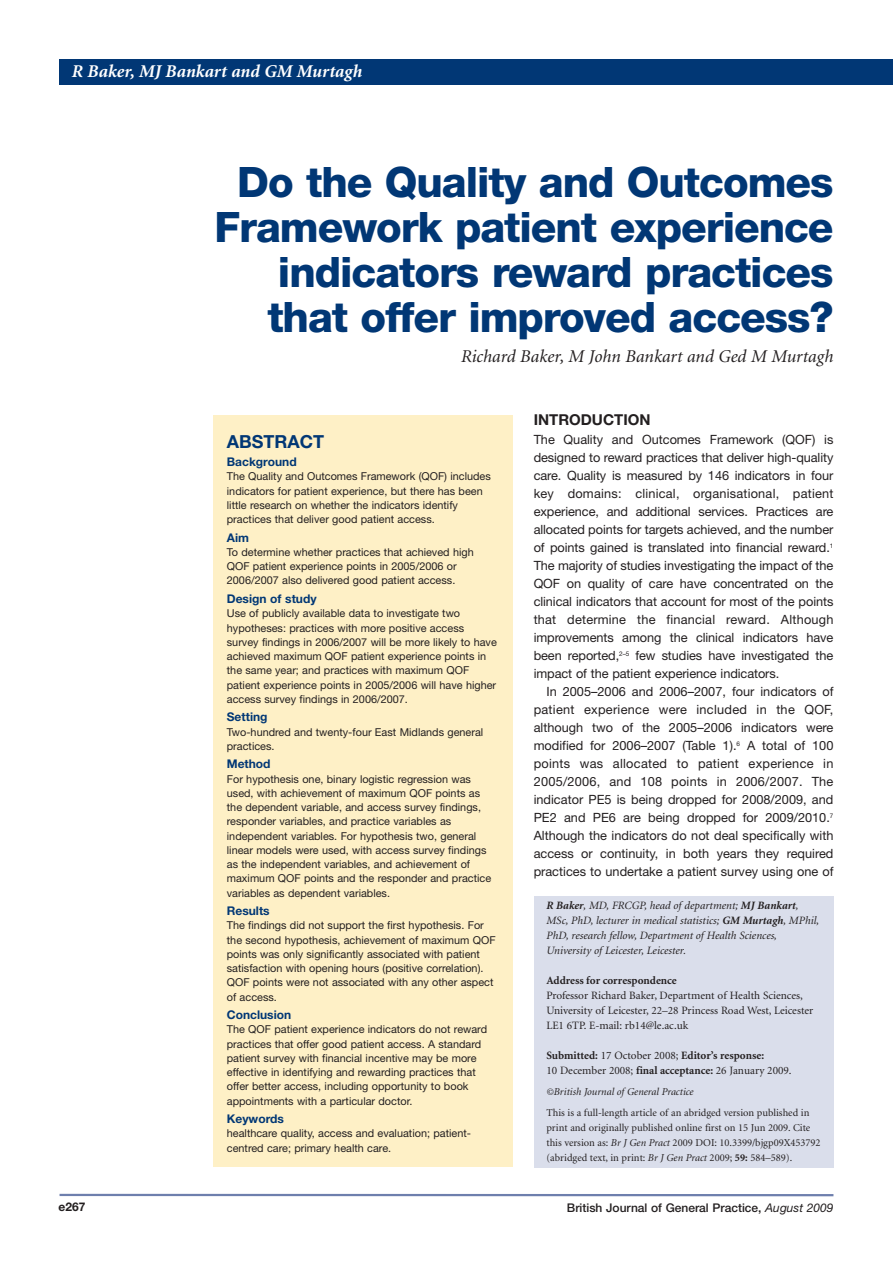
<style>
.page{position:relative;width:893px;height:1263px;background:#fff}
.page>*{position:absolute;margin:0;border:0;box-sizing:border-box;transform-origin:0 0}
.t1{font:800 42px/45px "Helvetica Neue";letter-spacing:-.025em;color:#013775;text-align:right}
.t2{font:italic 18px "Minion";color:#231f20}
.t3{font:italic 700 18px "Minion";color:#fff}
.t4{font:700 18px "Helvetica Neue";color:#013775}
.t5{font:700 15px "Helvetica Neue";color:#231f20}
.t6{font:12.75px/18px "Helvetica Neue";letter-spacing:-.005em;color:#231f20;text-align:justify}
.t7{font:700 12px "Helvetica Neue";color:#013775}
.t8{font:500 12px "Helvetica Neue";color:#231f20}
.t9{font:700 12px "Helvetica Neue";color:#231f20}
.t10{font:italic 11.25px/15px "Minion";color:#231f20}
.t11{font:11.25px/15px "Minion";color:#231f20}
.t12{font:700 11.25px/15px "Minion";color:#231f20}
.t13{font:10.8px/14.2px "Helvetica Neue";color:#231f20}
.t14{font:10.5px/15px "Minion";color:#231f20}
.t15{font:italic 10.5px "Minion";color:#231f20}
.s1{font-weight:700}
.s2{font-weight:400}
.s3{font-style:italic}
.s4{font-weight:400;font-style:italic}
</style>
<div class="page">
<div style="left:213px;top:415px;width:299px;height:752px;background:#fef0c6"></div>
<div style="left:534px;top:896px;width:299px;height:271px;background:#dadeeb"></div>
<hr style="left:60px;top:1194px;width:773px;height:2px;background:#6e7fad">
<div style="left:60px;top:60px;width:833px;height:25px;background:#013775"></div>
<h2 class="t3" style="left:72px;top:64px;width:292px">R Baker, MJ Bankart and GM Murtagh</h2>
<h1 class="t1" style="left:215px;top:163px;width:620px">Do the Quality and Outcomes<br>Framework patient experience indicators reward practices that offer improved access?</h1>
<h2 class="t2" style="left:461px;top:349px;width:374px">Richard Baker, M John Bankart and Ged M Murtagh</h2>
<p class="t9" style="left:58px;top:1202px;width:28px">e267</p>
<h2 class="t4" style="left:227px;top:435px;width:99px">ABSTRACT</h2>
<p class="t7" style="left:227px;top:458px;width:71px">Background</p>
<p class="t13" style="left:227px;top:471px;width:266px">The Quality and Outcomes Framework (QOF) includes indicators for patient experience, but there has been little research on whether the indicators identify practices that deliver good patient access.</p>
<p class="t7" style="left:227px;top:533px;width:24px">Aim</p>
<p class="t13" style="left:227px;top:546px;width:248px">To determine whether practices that achieved high<br>QOF patient experience points in 2005/2006 or<br>2006/2007 also delivered good patient access.</p>
<p class="t7" style="left:227px;top:594px;width:91px">Design of study</p>
<p class="t13" style="left:227px;top:607px;width:271px">Use of publicly available data to investigate two hypotheses: practices with more positive access survey findings in 2006/2007 will be more likely to have achieved maximum QOF patient experience points in the same year; and practices with maximum QOF patient experience points in 2005/2006 will have higher access survey findings in 2006/2007.</p>
<p class="t7" style="left:227px;top:713px;width:42px">Setting</p>
<p class="t13" style="left:227px;top:726px;width:258px">Two-hundred and twenty-four East Midlands general practices.</p>
<p class="t7" style="left:227px;top:760px;width:45px">Method</p>
<p class="t13" style="left:227px;top:773px;width:266px">For hypothesis one, binary logistic regression was used, with achievement of maximum QOF points as the dependent variable, and access survey findings, responder variables, and practice variables as independent variables. For hypothesis two, general linear models were used, with access survey findings as the independent variables, and achievement of maximum QOF points and the responder and practice variables as dependent variables.</p>
<p class="t7" style="left:227px;top:906px;width:44px">Results</p>
<p class="t13" style="left:227px;top:919px;width:270px">The findings did not support the first hypothesis. For the second hypothesis, achievement of maximum QOF points was only significantly associated with patient satisfaction with opening hours (positive correlation).<br>QOF points were not associated with any other aspect of access.</p>
<p class="t7" style="left:227px;top:1010px;width:66px">Conclusion</p>
<p class="t13" style="left:227px;top:1023px;width:262px">The QOF patient experience indicators do not reward practices that offer good patient access. A standard patient survey with financial incentive may be more effective in identifying and rewarding practices that offer better access, including opportunity to book appointments with a particular doctor.</p>
<p class="t7" style="left:227px;top:1114px;width:59px">Keywords</p>
<p class="t13" style="left:227px;top:1127px;width:246px">healthcare quality, access and evaluation; patient&shy;centred care; primary health care.</p>
<h3 class="t5" style="left:534px;top:414px;width:118px">INTRODUCTION</h3>
<p class="t6" style="left:534px;top:432px;width:301px">The Quality and Outcomes Framework (QOF) is designed to reward practices that deliver high-quality care. Quality is measured by 146 indicators in four key domains: clinical, organisational, patient experience, and additional services. Practices are allocated points for targets achieved, and the number of points gained is translated into financial reward.<sup>1<br></sup>The majority of studies investigating the impact of the QOF on quality of care have concentrated on the clinical indicators that account for most of the points that determine the financial reward. Although improvements among the clinical indicators have been reported,<sup>2–5</sup> few studies have investigated the impact of the patient experience indicators.</p>
<p class="t6" style="left:534px;top:684px;width:301px;text-indent:13px">In 2005–2006 and 2006–2007, four indicators of patient experience were included in the QOF, although two of the 2005–2006 indicators were modified for 2006–2007 (Table 1).<sup>6</sup> A total of 100 points was allocated to patient experience in 2005/2006, and 108 points in 2006/2007. The indicator PE5 is being dropped for 2008/2009, and PE2 and PE6 are being dropped for 2009/2010.<sup>7<br></sup>Although the indicators do not deal specifically with access or continuity, in both years they required practices to undertake a patient survey using one of</p>
<p class="t10" style="left:546px;top:898px;width:274px"><span class="s1">R Baker</span>, MD, FRCGP, head of department; <span class="s1">MJ Bankart</span>, MSc, PhD, lecturer in medical statistics; <span class="s1">GM Murtagh</span>, MPhil, PhD, research fellow, Department of Health Sciences, University of Leicester, Leicester.</p>
<p class="t12" style="left:546px;top:973px;width:132px">Address for correspondence</p>
<p class="t11" style="left:546px;top:988px;width:268px">Professor Richard Baker, Department of Health Sciences,<br>University of Leicester, 22–28 Princess Road West, Leicester<br>LE1 6TP. E-mail: rb14@le.ac.uk</p>
<p class="t12" style="left:546px;top:1048px;width:247px">Submitted: <span class="s2">17 October 2008;</span> Editor’s response:<br><span class="s2">10 December 2008;</span> final acceptance: <span class="s2">26 January 2009.</span></p>
<p class="t15" style="left:546px;top:1087px;width:149px">©British Journal of General Practice</p>
<p class="t14" style="left:546px;top:1105px;width:276px">This is a full-length article of an abridged version published in print and originally published online first on 15 Jun 2009. Cite this version as: <span class="s3">Br J Gen Pract</span> 2009 DOI: 10.3399/bjgp09X453792 (abridged text, in print: <span class="s3">Br J Gen Pract</span> 2009; <span class="s1">59:</span> 584–589).</p>
<p class="t8" style="left:567px;top:1203px;width:268px">British Journal of General Practice, <span class="s4">August 2009</span></p>
</div>
